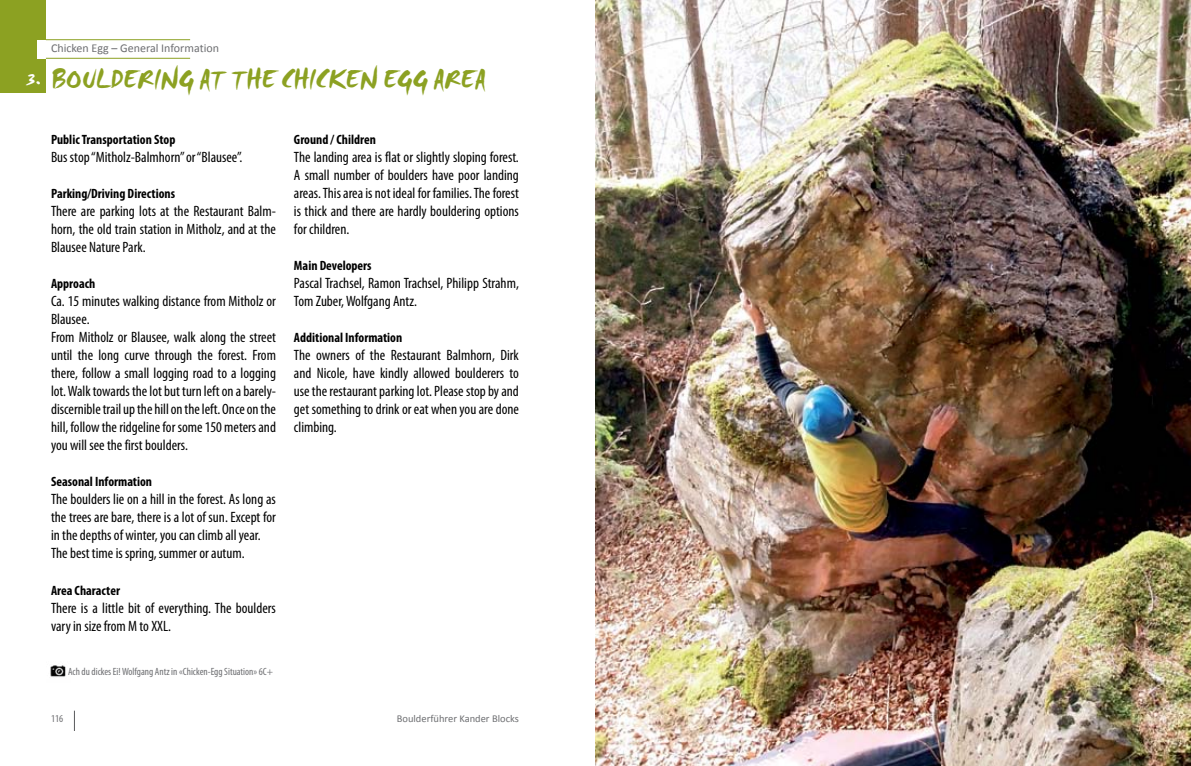
<style>
.page{position:relative;width:1191px;height:766px;background:#fff}
.page>*{position:absolute;margin:0;border:0;box-sizing:border-box;transform-origin:0 0}
.t1{font:27px "Smudger Let Plain";color:#8ca122}
.t2{font:condensed 15px/18px "Myriad Pro";color:#000}
.t3{font:700 condensed 13.5px "Myriad Pro";color:#000}
.t4{font:12px "Calibri";color:#6d6e71}
.t5{font:condensed 10.5px "Myriad Pro";color:#6d6e71}
.t6{font:10.5px "Calibri";color:#6d6e71}
.s1{font-size:22.5px;color:#fff}
</style>
<div class="page">
<img style="left:595px;top:0;width:596px;height:765px">
<svg style="left:74px;top:710px;width:1px;height:20px"></svg>
<div style="left:0;top:0;width:46px;height:92px;background:#8ca122"></div>
<div style="left:38px;top:40px;width:13px;height:18px;background:#fff"></div>
<hr style="left:46px;top:39px;width:144px;height:1px;background:#8ca122">
<hr style="left:46px;top:58px;width:144px;height:1px;background:#8ca122">
<img style="left:50px;top:665px;width:16px;height:12px">
<p class="t4" style="left:51px;top:41px;width:169px">Chicken Egg – General Information</p>
<h1 class="t1" style="left:27px;top:63px;width:460px"><span class="s1">3.</span> Bouldering at the Chicken Egg Area</h1>
<p class="t3" style="left:51px;top:131px;width:126px">Public Transportation Stop</p>
<p class="t2" style="left:51px;top:148px;width:193px">Bus stop “Mitholz-Balmhorn” or “Blausee”.</p>
<p class="t3" style="left:51px;top:185px;width:126px">Parking/Driving Directions</p>
<p class="t2" style="left:51px;top:202px;width:226px;text-align:justify">There are parking lots at the Restaurant Balm&shy;horn, the old train station in Mitholz, and at the Blausee Nature Park.</p>
<p class="t3" style="left:51px;top:275px;width:46px">Approach</p>
<p class="t2" style="left:51px;top:292px;width:226px">Ca. 15 minutes walking distance from Mitholz or Blausee.<br>From Mitholz or Blausee, walk along the street until the long curve through the forest. From there, follow a small logging road to a logging lot. Walk towards the lot but turn left on a barely&shy;discernible trail up the hill on the left. Once on the hill, follow the ridgeline for some 150 meters and you will see the first boulders.</p>
<p class="t3" style="left:51px;top:473px;width:103px">Seasonal Information</p>
<p class="t2" style="left:51px;top:490px;width:226px">The boulders lie on a hill in the forest. As long as the trees are bare, there is a lot of sun. Except for in the depths of winter, you can climb all year.<br>The best time is spring, summer or autum.</p>
<p class="t3" style="left:51px;top:581px;width:70px">Area Character</p>
<p class="t2" style="left:51px;top:598px;width:226px">There is a little bit of everything. The boulders vary in size from M to XXL.</p>
<p class="t3" style="left:294px;top:131px;width:83px">Ground / Children</p>
<p class="t2" style="left:294px;top:148px;width:226px;text-align:justify">The landing area is flat or slightly sloping forest.<br>A small number of boulders have poor landing areas. This area is not ideal for families. The forest is thick and there are hardly bouldering options for children.</p>
<p class="t3" style="left:294px;top:257px;width:79px">Main Developers</p>
<p class="t2" style="left:294px;top:274px;width:226px">Pascal Trachsel, Ramon Trachsel, Philipp Strahm,<br>Tom Zuber, Wolfgang Antz.</p>
<p class="t3" style="left:294px;top:329px;width:110px">Additional Information</p>
<p class="t2" style="left:294px;top:346px;width:226px;text-align:justify">The owners of the Restaurant Balmhorn, Dirk and Nicole, have kindly allowed boulderers to use the restaurant parking lot. Please stop by and get something to drink or eat when you are done climbing.</p>
<p class="t5" style="left:68px;top:665px;width:206px">Ach du dickes Ei! Wolfgang Antz in «Chicken-Egg Situation» 6C+</p>
<p class="t5" style="left:51px;top:712px;width:14px">116</p>
<p class="t6" style="left:397px;top:712px;width:124px">Boulderführer Kander Blocks</p>
</div>
